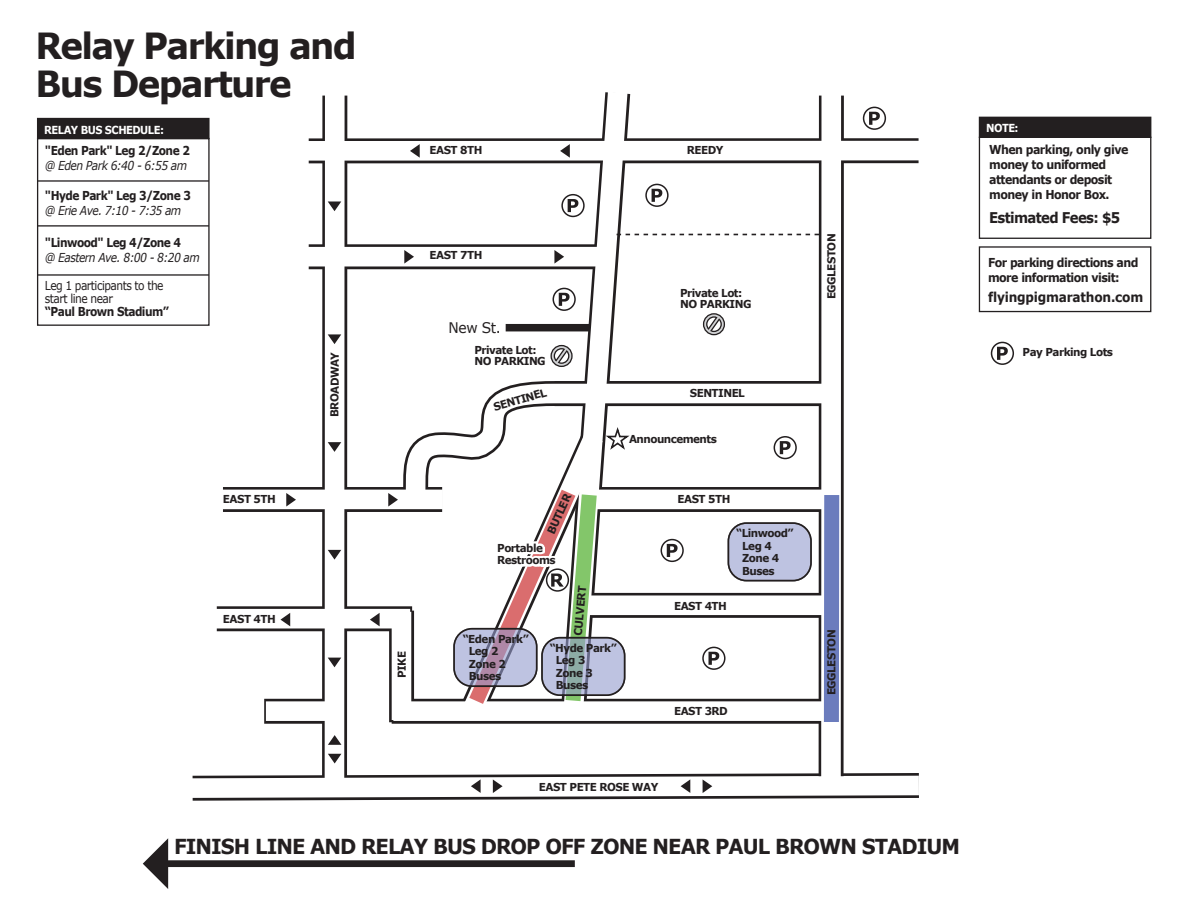
<style>
.page{position:relative;width:1188px;height:918px;background:#fff}
.page>*{position:absolute;margin:0;border:0;box-sizing:border-box;transform-origin:0 0}
.t1{font:700 36px/38.2px "Verdana";letter-spacing:-.05em;color:#231f20;scale:.95 1}
.t2{font:700 20.7px "Verdana";letter-spacing:-.05em;color:#231f20;scale:.95 1}
.t3{font:700 14.85px "Verdana";letter-spacing:-.05em;color:#231f20;scale:.9 1}
.t4{font:14.55px "Verdana";color:#231f20;scale:.95 1}
.t5{font:700 13.5px "Verdana";letter-spacing:-.015em;color:#231f20;scale:.9 1}
.t6{font:700 12.3px/14.9px "Verdana";letter-spacing:-.05em;color:#231f20;scale:.9 1}
.t7{font:700 12.3px "Verdana";letter-spacing:-.05em;color:#231f20;scale:.87 1}
.t8{font:italic 12.3px "Verdana";letter-spacing:-.05em;color:#231f20;scale:.87 1}
.t9{font:12.3px/12.8px "Verdana";letter-spacing:-.05em;color:#231f20;scale:.87 1}
.t10{font:700 11.1px "Verdana";letter-spacing:-.05em;color:#fff;scale:.9 1}
.t11{font:700 10.95px/12.5px "Verdana";letter-spacing:-.05em;color:#231f20;scale:.95 1}
</style>
<div class="page">
<svg style="left:322px;top:96px;width:25px;height:658px;background:#353132"></svg>
<svg style="left:389px;top:611px;width:25px;height:111px"></svg>
<div style="left:392px;top:699px;width:439px;height:25px;background:#231f20"></div>
<svg style="left:644px;top:593px;width:175px;height:25px"></svg>
<svg style="left:217px;top:606px;width:195px;height:25px"></svg>
<div style="left:506px;top:324px;width:93px;height:7px;background:#231f20"></div>
<svg style="left:223px;top:487px;width:162px;height:25px"></svg>
<svg style="left:309px;top:244px;width:238px;height:25px"></svg>
<svg style="left:309px;top:138px;width:610px;height:25px;background:#353132"></svg>
<div style="left:819px;top:96px;width:25px;height:680px;background:#231f20"></div>
<svg style="left:703px;top:313px;width:22px;height:23px"></svg>
<svg style="left:550px;top:350px;width:2px;height:11px"></svg>
<div style="left:392px;top:612px;width:19px;height:108px;background:#fff"></div>
<div style="left:393px;top:701px;width:439px;height:20px;background:#fff"></div>
<div style="left:264px;top:699px;width:70px;height:25px;background:#231f20"></div>
<div style="left:266px;top:701px;width:68px;height:20px;background:#fff"></div>
<div style="left:581px;top:595px;width:251px;height:20px;background:#fff"></div>
<div style="left:216px;top:609px;width:194px;height:19px;background:#fff"></div>
<div style="left:222px;top:490px;width:221px;height:19px;background:#fff"></div>
<svg style="left:391px;top:374px;width:453px;height:146px"></svg>
<div style="left:308px;top:247px;width:294px;height:19px;background:#fff"></div>
<div style="left:308px;top:141px;width:611px;height:20px;background:#fff"></div>
<div style="left:821px;top:95px;width:20px;height:690px;background:#fff"></div>
<div style="left:325px;top:95px;width:20px;height:686px;background:#fff"></div>
<svg style="left:552px;top:92px;width:87px;height:632px"></svg>
<svg style="left:447px;top:411px;width:173px;height:313px"></svg>
<svg style="left:617px;top:234px;width:202px;height:1px"></svg>
<svg style="left:603px;top:428px;width:29px;height:24px"></svg>
<div style="left:979px;top:137px;width:172px;height:102px;border:1px solid #231f20"></div>
<div style="left:979px;top:246px;width:172px;height:66px;border:1px solid #231f20"></div>
<div style="left:979px;top:117px;width:172px;height:20px;background:#231f20"></div>
<div style="left:979px;top:117px;width:172px;height:21px;border:1px solid #231f20"></div>
<div style="left:37px;top:138px;width:173px;height:188px;border:1px solid #231f20"></div>
<hr style="left:38px;top:180px;width:171px;height:2px;background:#231f20">
<div style="left:38px;top:119px;width:171px;height:20px;background:#231f20"></div>
<div style="left:37px;top:118px;width:173px;height:21px;border:1px solid #231f20"></div>
<hr style="left:38px;top:225px;width:171px;height:2px;background:#231f20">
<hr style="left:38px;top:274px;width:171px;height:2px;background:#231f20">
<svg style="left:560px;top:144px;width:10px;height:14px"></svg>
<svg style="left:410px;top:144px;width:10px;height:14px"></svg>
<svg style="left:281px;top:613px;width:9px;height:13px"></svg>
<svg style="left:370px;top:613px;width:10px;height:13px"></svg>
<svg style="left:404px;top:250px;width:10px;height:14px"></svg>
<svg style="left:328px;top:201px;width:13px;height:10px"></svg>
<svg style="left:328px;top:334px;width:13px;height:10px"></svg>
<svg style="left:328px;top:442px;width:13px;height:10px"></svg>
<svg style="left:328px;top:550px;width:13px;height:10px"></svg>
<svg style="left:328px;top:658px;width:13px;height:9px"></svg>
<svg style="left:328px;top:735px;width:13px;height:10px"></svg>
<svg style="left:286px;top:493px;width:10px;height:14px"></svg>
<svg style="left:388px;top:493px;width:10px;height:14px"></svg>
<svg style="left:192px;top:754px;width:727px;height:47px"></svg>
<svg style="left:554px;top:250px;width:10px;height:14px"></svg>
<svg style="left:568px;top:199px;width:10px;height:13px"></svg>
<div style="left:561px;top:194px;width:24px;height:23px;border:2px solid #231f20;border-radius:50%"></div>
<svg style="left:652px;top:189px;width:10px;height:13px"></svg>
<div style="left:645px;top:184px;width:24px;height:23px;border:2px solid #231f20;border-radius:50%"></div>
<svg style="left:869px;top:112px;width:11px;height:13px"></svg>
<div style="left:863px;top:107px;width:23px;height:23px;border:2px solid #231f20;border-radius:50%"></div>
<svg style="left:997px;top:347px;width:11px;height:13px"></svg>
<div style="left:991px;top:342px;width:23px;height:23px;border:2px solid #231f20;border-radius:50%"></div>
<svg style="left:780px;top:441px;width:11px;height:13px"></svg>
<div style="left:774px;top:436px;width:23px;height:23px;border:2px solid #231f20;border-radius:50%"></div>
<svg style="left:667px;top:544px;width:11px;height:13px"></svg>
<div style="left:661px;top:539px;width:23px;height:23px;border:2px solid #231f20;border-radius:50%"></div>
<svg style="left:708px;top:652px;width:11px;height:13px"></svg>
<div style="left:702px;top:647px;width:24px;height:23px;border:2px solid #231f20;border-radius:50%"></div>
<svg style="left:552px;top:293px;width:18px;height:21px"></svg>
<div style="left:553px;top:288px;width:23px;height:23px;border:2px solid #231f20;border-radius:50%"></div>
<svg style="left:143px;top:838px;width:432px;height:51px"></svg>
<div style="left:824px;top:495px;width:15px;height:227px;background:#6b7cbd"></div>
<div style="left:542px;top:638px;width:83px;height:57px;background:#bec3e1;border-radius:18px"></div>
<div style="left:453px;top:628px;width:85px;height:59px;border:2px solid #231f20;border-radius:18px"></div>
<div style="left:541px;top:637px;width:84px;height:59px;border:2px solid #231f20;border-radius:18px"></div>
<svg style="left:456px;top:473px;width:149px;height:248px"></svg>
<div style="left:728px;top:523px;width:83px;height:58px;background:#bec3e1;border-radius:18px"></div>
<div style="left:728px;top:522px;width:84px;height:59px;border:2px solid #231f20;border-radius:18px"></div>
<h1 class="t1" style="left:36px;top:26px;width:340px">Relay Parking and<br>Bus Departure</h1>
<p class="t10" style="left:44px;top:122px;width:135px">RELAY BUS SCHEDULE:</p>
<p class="t7" style="left:45px;top:142px;width:168px">"Eden Park" Leg 2/Zone 2</p>
<p class="t8" style="left:45px;top:157px;width:165px">@ Eden Park 6:40 - 6:55 am</p>
<p class="t7" style="left:45px;top:187px;width:169px">"Hyde Park" Leg 3/Zone 3</p>
<p class="t8" style="left:45px;top:202px;width:158px">@ Erie Ave. 7:10 - 7:35 am</p>
<p class="t7" style="left:45px;top:234px;width:158px">"Linwood" Leg 4/Zone 4</p>
<p class="t9" style="left:45px;top:279px;width:138px">Leg 1 participants to the start line near</p>
<p class="t7" style="left:45px;top:303px;width:144px">“Paul Brown Stadium”</p>
<p class="t8" style="left:45px;top:249px;width:180px">@ Eastern Ave. 8:00 - 8:20 am</p>
<p class="t11" style="left:223px;top:492px;width:57px">EAST 5TH</p>
<p class="t11" style="left:223px;top:613px;width:57px">EAST 4TH</p>
<p class="t11" style="left:328px;top:417px;width:71px;rotate:-90deg">BROADWAY</p>
<p class="t11" style="left:430px;top:143px;width:57px">EAST 8TH</p>
<p class="t11" style="left:687px;top:143px;width:40px">REEDY</p>
<p class="t11" style="left:395px;top:678px;width:30px;rotate:-90deg">PIKE</p>
<p class="t11" style="left:430px;top:249px;width:57px">EAST 7TH</p>
<h3 class="t4" style="left:449px;top:318px;width:57px">New St.</h3>
<p class="t11" style="left:474px;top:344px;width:77px;line-height:10.9px">Private Lot:<br>NO PARKING</p>
<p class="t11" style="left:492px;top:401px;width:59px;rotate:-16deg">SENTINEL</p>
<p class="t11" style="left:545px;top:531px;width:47px;rotate:-66deg">BUTLER</p>
<p class="t11" style="left:497px;top:541px;width:63px">Portable<br>Restrooms</p>
<p class="t11" style="left:680px;top:288px;width:77px;line-height:10.9px">Private Lot:<br>NO PARKING</p>
<p class="t11" style="left:690px;top:387px;width:59px">SENTINEL</p>
<p class="t11" style="left:629px;top:432px;width:94px">Announcements</p>
<p class="t11" style="left:678px;top:492px;width:57px">EAST 5TH</p>
<p class="t11" style="left:742px;top:527px;width:56px;text-indent:-6px">“Linwood”<br>Leg 4<br>Zone 4<br>Buses</p>
<p class="t11" style="left:825px;top:299px;width:71px;rotate:-90deg">EGGLESTON</p>
<p class="t11" style="left:571px;top:635px;width:54px;rotate:-85deg">CULVERT</p>
<p class="t11" style="left:556px;top:641px;width:66px;text-indent:-6px">“Hyde Park”<br>Leg 3<br>Zone 3<br>Buses</p>
<p class="t11" style="left:674px;top:599px;width:57px">EAST 4TH</p>
<p class="t11" style="left:469px;top:632px;width:65px;text-indent:-6px">“Eden Park”<br>Leg 2<br>Zone 2<br>Buses</p>
<p class="t11" style="left:825px;top:695px;width:71px;rotate:-90deg">EGGLESTON</p>
<p class="t11" style="left:674px;top:704px;width:58px">EAST 3RD</p>
<p class="t11" style="left:539px;top:780px;width:127px">EAST PETE ROSE WAY</p>
<h2 class="t2" style="left:174px;top:832px;width:829px">FINISH LINE AND RELAY BUS DROP OFF ZONE NEAR PAUL BROWN STADIUM</h2>
<p class="t10" style="left:986px;top:120px;width:38px">NOTE:</p>
<p class="t6" style="left:989px;top:142px;width:156px">When parking, only give money to uniformed attendants or deposit money in Honor Box.</p>
<h3 class="t3" style="left:989px;top:207px;width:147px">Estimated Fees: $5</h3>
<p class="t6" style="left:988px;top:255px;width:169px">For parking directions and more information visit:</p>
<p class="t5" style="left:988px;top:288px;width:174px">flyingpigmarathon.com</p>
<p class="t11" style="left:1023px;top:346px;width:97px">Pay Parking Lots</p>
</div>
